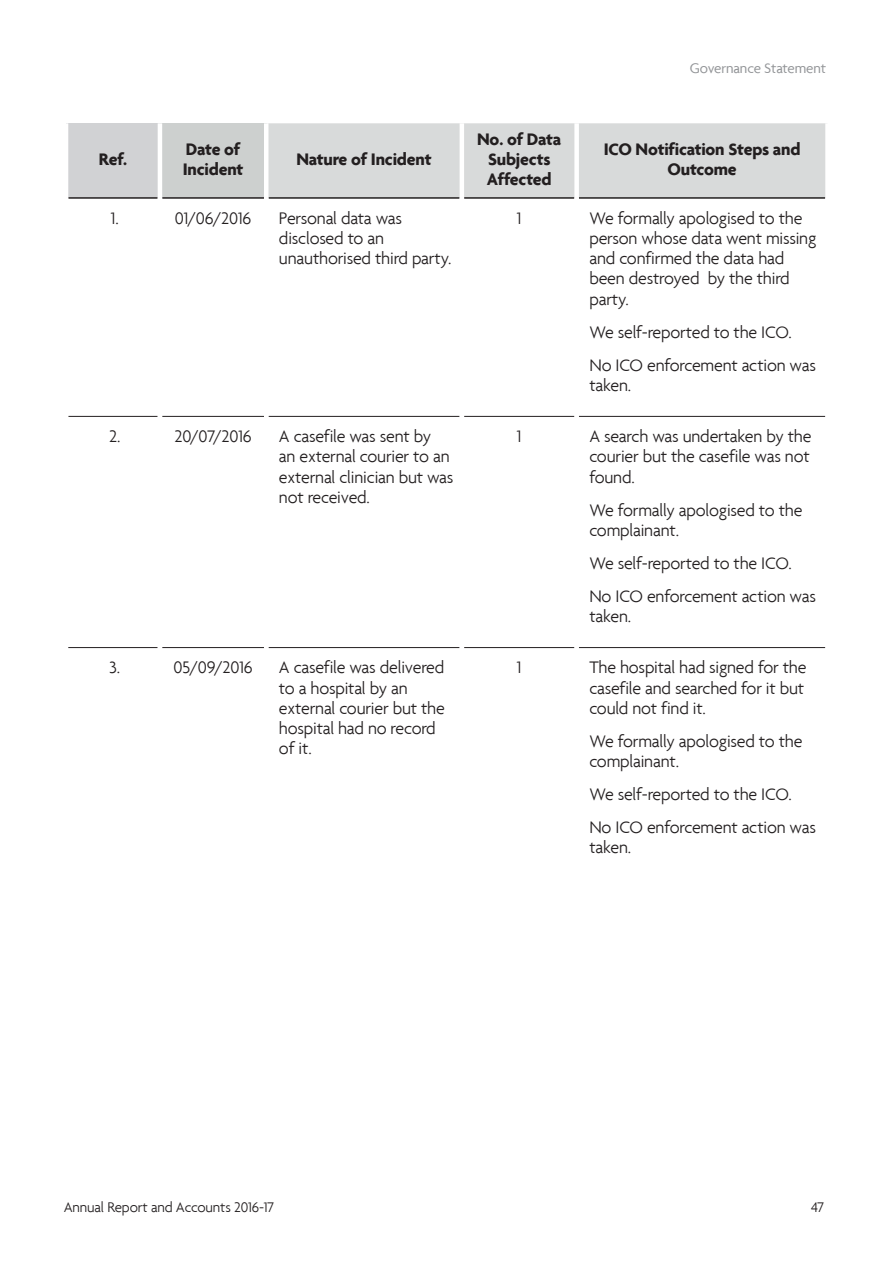
<style>
.page{position:relative;width:893px;height:1263px;background:#fff}
.page>*{position:absolute;margin:0;border:0;box-sizing:border-box;transform-origin:0 0}
.t1{font:300 18px/20.2px "Agenda";letter-spacing:-.01em;color:#231f20}
.t2{font:700 18px/20.2px "Agenda";letter-spacing:-.01em;color:#231f20;text-align:center}
.t3{font:300 15px "Agenda";letter-spacing:-.01em;color:#231f20}
.t4{font:15px "Agenda";letter-spacing:-.01em;color:#939598}
</style>
<div class="page">
<div style="left:66px;top:123px;width:94px;height:75px;background:#d1d2d4"></div>
<div style="left:160px;top:123px;width:106px;height:75px;background:#cdd0cf"></div>
<div style="left:268px;top:123px;width:557px;height:74px;background:#d8dada"></div>
<hr style="left:68px;top:416px;width:90px;height:1px;background:#231f20">
<hr style="left:162px;top:416px;width:102px;height:1px;background:#231f20">
<hr style="left:268px;top:416px;width:192px;height:1px;background:#231f20">
<hr style="left:464px;top:416px;width:110px;height:1px;background:#231f20">
<hr style="left:579px;top:416px;width:246px;height:1px;background:#231f20">
<hr style="left:68px;top:647px;width:90px;height:1px;background:#231f20">
<hr style="left:162px;top:647px;width:102px;height:1px;background:#231f20">
<hr style="left:268px;top:647px;width:192px;height:1px;background:#231f20">
<hr style="left:464px;top:647px;width:110px;height:1px;background:#231f20">
<hr style="left:579px;top:647px;width:246px;height:1px;background:#231f20">
<hr style="left:68px;top:197px;width:90px;height:2px;background:#231f20">
<hr style="left:162px;top:197px;width:102px;height:2px;background:#231f20">
<hr style="left:268px;top:197px;width:192px;height:2px;background:#231f20">
<hr style="left:464px;top:197px;width:110px;height:2px;background:#231f20">
<hr style="left:579px;top:197px;width:246px;height:2px;background:#231f20">
<hr style="left:64px;top:123px;width:4px;height:75px;background:#fff">
<hr style="left:158px;top:123px;width:4px;height:75px;background:#fff">
<hr style="left:264px;top:123px;width:4px;height:75px;background:#fff">
<hr style="left:460px;top:123px;width:4px;height:75px;background:#fff">
<div style="left:574px;top:123px;width:5px;height:75px;background:#fff"></div>
<p class="t2" style="left:99px;top:149px;width:30px">Ref.</p>
<p class="t2" style="left:183px;top:138px;width:62px;text-align:left">Date of<br>Incident</p>
<p class="t2" style="left:296px;top:149px;width:137px">Nature of Incident</p>
<p class="t4" style="left:690px;top:60px;width:138px">Governance Statement</p>
<p class="t2" style="left:477px;top:128px;width:86px">No. of Data<br>Subjects<br>Affected</p>
<p class="t2" style="left:604px;top:138px;width:198px">ICO Notification Steps and<br>Outcome</p>
<p class="t1" style="left:111px;top:207px;width:9px">1.</p>
<p class="t1" style="left:175px;top:207px;width:78px">01/06/2016</p>
<p class="t1" style="left:279px;top:207px;width:174px">Personal data was disclosed to an unauthorised third party.</p>
<p class="t1" style="left:517px;top:207px;width:6px">1</p>
<p class="t1" style="left:589px;top:207px;width:228px">We formally apologised to the person whose data went missing and confirmed the data had been destroyed by the third party.</p>
<p class="t1" style="left:589px;top:321px;width:204px">We self-reported to the ICO.</p>
<p class="t1" style="left:589px;top:354px;width:228px">No ICO enforcement action was</p>
<p class="t1" style="left:589px;top:375px;width:43px">taken.</p>
<p class="t1" style="left:109px;top:426px;width:13px">2.</p>
<p class="t1" style="left:174px;top:426px;width:79px">20/07/2016</p>
<p class="t1" style="left:279px;top:426px;width:172px">A casefile was sent by an external courier to an</p>
<p class="t1" style="left:517px;top:426px;width:6px">1</p>
<p class="t1" style="left:589px;top:426px;width:224px">A search was undertaken by the courier but the casefile was not</p>
<p class="t1" style="left:279px;top:466px;width:176px">external clinician but was</p>
<p class="t1" style="left:589px;top:466px;width:47px">found.</p>
<p class="t1" style="left:279px;top:487px;width:93px">not received.</p>
<p class="t1" style="left:589px;top:499px;width:215px">We formally apologised to the complainant.</p>
<p class="t1" style="left:589px;top:553px;width:204px">We self-reported to the ICO.</p>
<p class="t1" style="left:589px;top:586px;width:228px">No ICO enforcement action was</p>
<p class="t1" style="left:589px;top:606px;width:43px">taken.</p>
<p class="t1" style="left:109px;top:657px;width:12px">3.</p>
<p class="t1" style="left:173px;top:657px;width:81px">05/09/2016</p>
<p class="t1" style="left:279px;top:657px;width:167px">A casefile was delivered to a hospital by an external courier but the</p>
<p class="t1" style="left:517px;top:657px;width:6px">1</p>
<p class="t1" style="left:589px;top:657px;width:219px">The hospital had signed for the casefile and searched for it but could not find it.</p>
<p class="t1" style="left:279px;top:718px;width:158px">hospital had no record of it.</p>
<p class="t1" style="left:589px;top:730px;width:215px">We formally apologised to the complainant.</p>
<p class="t1" style="left:589px;top:784px;width:204px">We self-reported to the ICO.</p>
<p class="t1" style="left:589px;top:817px;width:228px">No ICO enforcement action was</p>
<p class="t1" style="left:589px;top:837px;width:43px">taken.</p>
<p class="t3" style="left:64px;top:1198px;width:212px">Annual Report and Accounts 2016-17</p>
<p class="t3" style="left:811px;top:1198px;width:15px">47</p>
</div>
